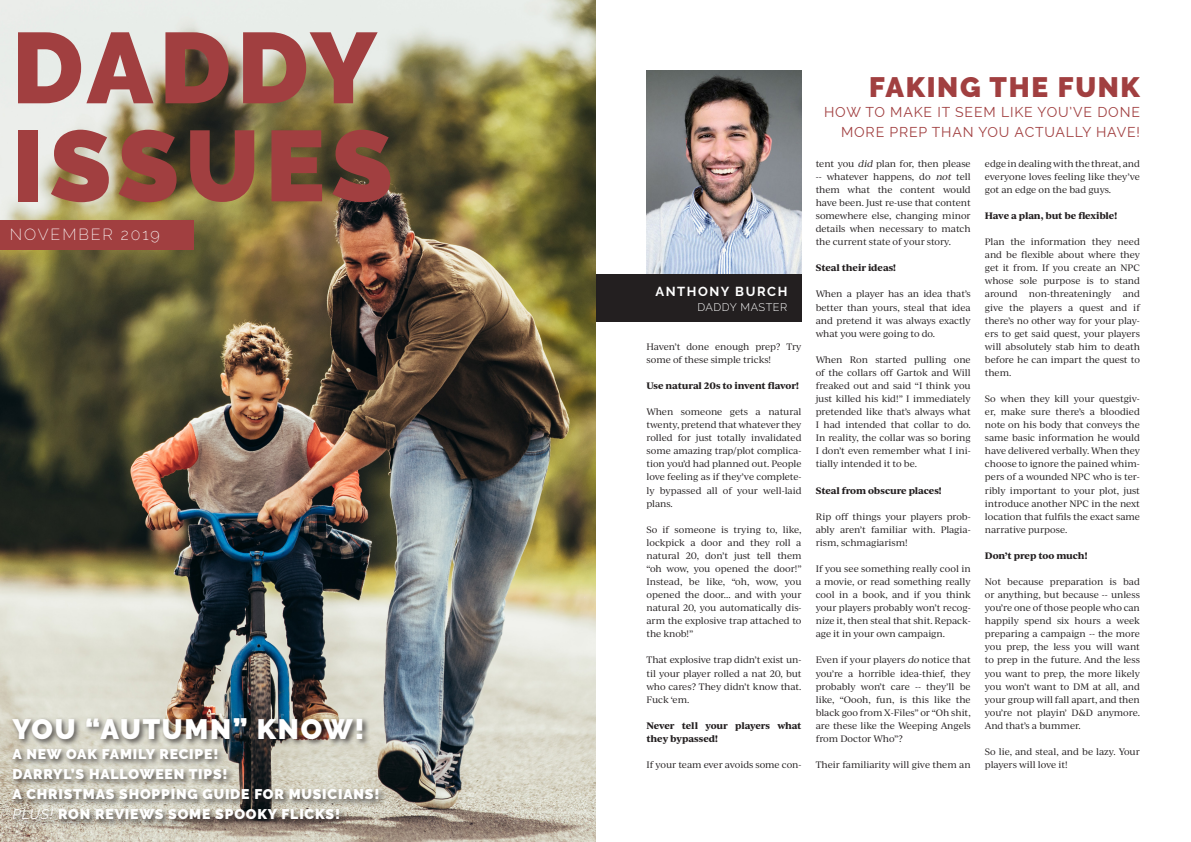
<style>
.page{position:relative;width:1191px;height:842px;background:#fff}
.page>*{position:absolute;margin:0;border:0;box-sizing:border-box;transform-origin:0 0}
.Section_Title_-_118p{font:900 100px "Raleway";letter-spacing:.06em;color:#a13f40}
.Headline_-_28pt_-_co{font:900 28px "Raleway";letter-spacing:.06em;color:#fff}
.Headline_1_-_28pt{font:900 28px "Raleway";letter-spacing:.06em;color:#a13f40}
.Month{font:200 16px "Raleway";letter-spacing:.12em;color:#fff}
.Headline_-_28pt_-_co-2{font:900 14px "Raleway";letter-spacing:.06em;color:#fff}
.Headline_1_-_28pt-2{font:14px/20px "Raleway";letter-spacing:.06em;color:#a13f40;text-align:right}
.Name_Surname_-_13pt{font:700 13px "Raleway";letter-spacing:.12em;color:#fff}
.Job_title_-_11pt_-_w{font:300 11px "Raleway";letter-spacing:.05em;color:#fff}
.Main_text_-_9_pt_-_b{font:9px/13.1px "Ivy Journal";letter-spacing:-.01em;color:#231f20;text-align:justify}
.Main_text_-_9_pt_-_b-2{font:700 9px/13.1px "Ivy Journal";letter-spacing:-.01em;color:#231f20}
.s1{font-weight:400;font-style:italic}
.s2{font-style:italic}
</style>
<div class="page">
<img style="left:646px;top:71px;width:155px;height:203px">
<div style="left:587px;top:274px;width:214px;height:48px;background:#231f20"></div>
<img style="left:0;top:0;width:595px;height:842px">
<div style="left:10px;top:716px;width:377px;height:112px;background:#231f20;opacity:.75"></div>
<div style="left:0;top:220px;width:193px;height:29px;background:#a13f40"></div>
<p class="Section_Title_-_118p" style="left:12px;top:10px;width:366px">DADDY</p>
<p class="Section_Title_-_118p" style="left:12px;top:108px;width:382px">ISSUES</p>
<p class="Month" style="left:10px;top:225px;width:151px">NOVEMBER 2019</p>
<p class="Headline_-_28pt_-_co" style="left:13px;top:713px;width:353px">YOU “AUTUMN” KNOW!</p>
<p class="Headline_-_28pt_-_co-2" style="left:13px;top:746px;width:207px">A NEW OAK FAMILY RECIPE!</p>
<p class="Headline_-_28pt_-_co-2" style="left:13px;top:766px;width:217px">DARRYL’S HALLOWEEN TIPS!</p>
<p class="Headline_-_28pt_-_co-2" style="left:13px;top:786px;width:368px">A CHRISTMAS SHOPPING GUIDE FOR MUSICIANS!</p>
<p class="Headline_-_28pt_-_co-2" style="left:13px;top:806px;width:329px"><span class="s1">PLUS!</span> RON REVIEWS SOME SPOOKY FLICKS!</p>
<p class="Name_Surname_-_13pt" style="left:655px;top:284px;width:133px">ANTHONY BURCH</p>
<p class="Job_title_-_11pt_-_w" style="left:697px;top:301px;width:91px">DADDY MASTER</p>
<p class="Main_text_-_9_pt_-_b" style="left:646px;top:339px;width:156px">Haven’t done enough prep? Try some of these simple tricks!</p>
<p class="Main_text_-_9_pt_-_b-2" style="left:646px;top:379px;width:154px">Use natural 20s to invent flavor!</p>
<p class="Main_text_-_9_pt_-_b" style="left:646px;top:405px;width:156px">When someone gets a natural twenty, pretend that whatever they rolled for just totally invalidated some amazing trap/plot complica&shy;tion you’d had planned out. People love feeling as if they’ve complete&shy;ly bypassed all of your well-laid plans.</p>
<p class="Main_text_-_9_pt_-_b" style="left:646px;top:522px;width:156px">So if someone is trying to, like, lockpick a door and they roll a natural 20, don’t just tell them “oh wow, you opened the door!” Instead, be like, “oh, wow, you opened the door... and with your natural 20, you automatically dis&shy;arm the explosive trap attached to the knob!”</p>
<p class="Main_text_-_9_pt_-_b" style="left:646px;top:653px;width:156px">That explosive trap didn’t exist un&shy;til your player rolled a nat 20, but who cares? They didn’t know that.<br>Fuck ‘em.</p>
<p class="Main_text_-_9_pt_-_b-2" style="left:646px;top:718px;width:156px">Never tell your players what they bypassed!</p>
<p class="Main_text_-_9_pt_-_b" style="left:646px;top:758px;width:156px">If your team ever avoids some con-</p>
<p class="Headline_1_-_28pt" style="left:869px;top:71px;width:272px">FAKING THE FUNK</p>
<p class="Headline_1_-_28pt-2" style="left:824px;top:102px;width:317px">HOW TO MAKE IT SEEM LIKE YOU’VE DONE<br>MORE PREP THAN YOU ACTUALLY HAVE!</p>
<p class="Main_text_-_9_pt_-_b" style="left:815px;top:156px;width:156px">tent you <span class="s2">did</span> plan for, then please -- whatever happens, do <span class="s2">not</span> tell them what the content would have been. Just re-use that content somewhere else, changing minor details when necessary to match the current state of your story.</p>
<p class="Main_text_-_9_pt_-_b-2" style="left:815px;top:261px;width:82px">Steal their ideas!</p>
<p class="Main_text_-_9_pt_-_b" style="left:815px;top:287px;width:156px">When a player has an idea that’s better than yours, steal that idea and pretend it was always exactly what you were going to do.</p>
<p class="Main_text_-_9_pt_-_b" style="left:815px;top:352px;width:156px">When Ron started pulling one of the collars off Gartok and Will freaked out and said “I think you just killed his kid!” I immediately pretended like that’s always what I had intended that collar to do.<br>In reality, the collar was so boring I don’t even remember what I ini&shy;tially intended it to be.</p>
<p class="Main_text_-_9_pt_-_b-2" style="left:815px;top:483px;width:127px">Steal from obscure places!</p>
<p class="Main_text_-_9_pt_-_b" style="left:815px;top:509px;width:156px">Rip off things your players prob&shy;ably aren’t familiar with. Plagia&shy;rism, schmagiarism!</p>
<p class="Main_text_-_9_pt_-_b" style="left:815px;top:562px;width:156px">If you see something really cool in a movie, or read something really cool in a book, and if you think your players probably won’t recog&shy;nize it, then steal that shit. Repack&shy;age it in your own campaign.</p>
<p class="Main_text_-_9_pt_-_b" style="left:815px;top:653px;width:156px">Even if your players <span class="s2">do</span> notice that you’re a horrible idea-thief, they probably won’t care -- they’ll be like, “Oooh, fun, is this like the black goo from X-Files” or “Oh shit, are these like the Weeping Angels from Doctor Who”?</p>
<p class="Main_text_-_9_pt_-_b" style="left:815px;top:758px;width:156px">Their familiarity will give them an</p>
<p class="Main_text_-_9_pt_-_b" style="left:985px;top:156px;width:156px">edge in dealing with the threat, and everyone loves feeling like they’ve got an edge on the bad guys.</p>
<p class="Main_text_-_9_pt_-_b-2" style="left:985px;top:209px;width:134px">Have a plan, but be flexible!</p>
<p class="Main_text_-_9_pt_-_b" style="left:985px;top:235px;width:156px">Plan the information they need and be flexible about where they get it from. If you create an NPC whose sole purpose is to stand around non-threateningly and give the players a quest and if there’s no other way for your play&shy;ers to get said quest, your players will absolutely stab him to death before he can impart the quest to them.</p>
<p class="Main_text_-_9_pt_-_b" style="left:985px;top:392px;width:156px">So when they kill your questgiv&shy;er, make sure there’s a bloodied note on his body that conveys the same basic information he would have delivered verbally. When they choose to ignore the pained whim&shy;pers of a wounded NPC who is ter&shy;ribly important to your plot, just introduce another NPC in the next location that fulfils the exact same narrative purpose.</p>
<p class="Main_text_-_9_pt_-_b-2" style="left:985px;top:549px;width:104px">Don’t prep too much!</p>
<p class="Main_text_-_9_pt_-_b" style="left:985px;top:575px;width:156px">Not because preparation is bad or anything, but because -- unless you’re one of those people who can happily spend six hours a week preparing a campaign -- the more you prep, the less you will want to prep in the future. And the less you want to prep, the more likely you won’t want to DM at all, and your group will fall apart, and then you’re not playin’ D&amp;D anymore.<br>And that’s a bummer.</p>
<p class="Main_text_-_9_pt_-_b" style="left:985px;top:745px;width:156px">So lie, and steal, and be lazy. Your players will love it!</p>
</div>
